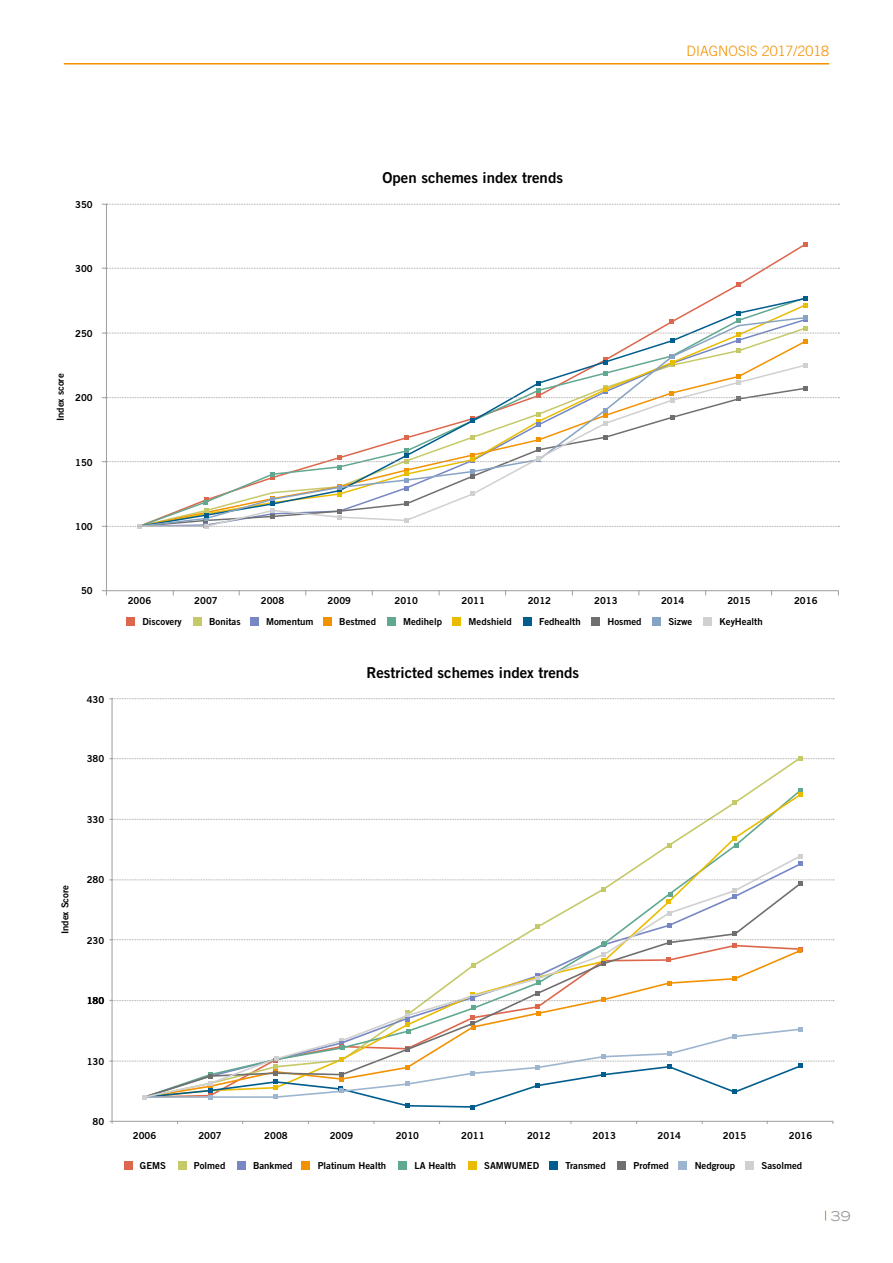
<style>
.page{position:relative;width:893px;height:1263px;background:#fff}
.page>*{position:absolute;margin:0;border:0;box-sizing:border-box;transform-origin:0 0}
.t1{font:15px "Trade Gothic LT Std Bd 2";color:#000}
.t2{font:300 14.25px "Trade Gothic LT Std";color:#f39200}
.t3{font:expanded 13.5px "Trade Gothic LT Std";color:#9d9d9c}
.t4{font:9.6px "Trade Gothic LT Std Bd 2";color:#000}
</style>
<div class="page">
<hr style="left:64px;top:63px;width:765px;height:2px;background:#f39200">
<svg style="left:370px;top:402px;width:360px;height:46px"></svg>
<div style="left:126px;top:617px;width:9px;height:8px;background:#dd674c"></div>
<div style="left:193px;top:617px;width:9px;height:8px;background:#c5c968"></div>
<div style="left:250px;top:617px;width:9px;height:8px;background:#7687c3"></div>
<div style="left:323px;top:617px;width:9px;height:8px;background:#f39200"></div>
<div style="left:387px;top:617px;width:9px;height:8px;background:#61a891"></div>
<div style="left:453px;top:617px;width:8px;height:8px;background:#eabc00"></div>
<div style="left:523px;top:617px;width:9px;height:8px;background:#005d8d"></div>
<div style="left:652px;top:617px;width:9px;height:8px;background:#86a3c3"></div>
<div style="left:703px;top:617px;width:9px;height:8px;background:#d0d0d0"></div>
<div style="left:591px;top:617px;width:9px;height:8px;background:#706f6f"></div>
<svg style="left:670px;top:415px;width:4px;height:4px"></svg>
<svg style="left:603px;top:435px;width:5px;height:4px"></svg>
<svg style="left:603px;top:408px;width:4px;height:17px"></svg>
<svg style="left:536px;top:438px;width:5px;height:4px"></svg>
<svg style="left:471px;top:417px;width:4px;height:6px"></svg>
<svg style="left:471px;top:435px;width:4px;height:4px"></svg>
<svg style="left:536px;top:412px;width:5px;height:15px"></svg>
<svg style="left:404px;top:436px;width:4px;height:4px"></svg>
<svg style="left:736px;top:283px;width:5px;height:4px"></svg>
<svg style="left:803px;top:242px;width:5px;height:4px"></svg>
<hr style="left:106px;top:204px;width:1px;height:391px;background:#9d9d9c">
<svg style="left:102px;top:448px;width:737px;height:81px"></svg>
<svg style="left:102px;top:296px;width:737px;height:106px"></svg>
<svg style="left:102px;top:268px;width:737px;height:1px"></svg>
<svg style="left:102px;top:204px;width:737px;height:1px"></svg>
<hr style="left:102px;top:590px;width:736px;height:1px;background:#9d9d9c">
<svg style="left:145px;top:794px;width:654px;height:61px"></svg>
<svg style="left:438px;top:855px;width:360px;height:136px"></svg>
<div style="left:124px;top:1161px;width:8px;height:8px;background:#dd674c"></div>
<div style="left:178px;top:1161px;width:8px;height:8px;background:#c5c968"></div>
<div style="left:237px;top:1161px;width:9px;height:8px;background:#7687c3"></div>
<div style="left:302px;top:1161px;width:8px;height:8px;background:#f39200"></div>
<div style="left:398px;top:1161px;width:9px;height:8px;background:#61a891"></div>
<div style="left:468px;top:1161px;width:9px;height:8px;background:#eabc00"></div>
<div style="left:549px;top:1161px;width:9px;height:8px;background:#005d8d"></div>
<div style="left:679px;top:1161px;width:8px;height:8px;background:#9eb5cf"></div>
<div style="left:746px;top:1161px;width:8px;height:8px;background:#d0d0d0"></div>
<div style="left:618px;top:1161px;width:8px;height:8px;background:#706f6f"></div>
<svg style="left:109px;top:698px;width:725px;height:1px"></svg>
<svg style="left:109px;top:819px;width:725px;height:1px"></svg>
<hr style="left:109px;top:1121px;width:724px;height:1px;background:#9d9d9c">
<hr style="left:112px;top:698px;width:1px;height:426px;background:#9d9d9c">
<svg style="left:667px;top:911px;width:4px;height:4px"></svg>
<svg style="left:798px;top:854px;width:5px;height:12px"></svg>
<svg style="left:109px;top:756px;width:725px;height:4px"></svg>
<svg style="left:733px;top:800px;width:4px;height:5px"></svg>
<svg style="left:667px;top:843px;width:4px;height:4px"></svg>
<svg style="left:798px;top:788px;width:4px;height:9px"></svg>
<svg style="left:732px;top:836px;width:6px;height:12px"></svg>
<svg style="left:109px;top:879px;width:725px;height:25px"></svg>
<svg style="left:109px;top:923px;width:725px;height:62px"></svg>
<svg style="left:109px;top:991px;width:725px;height:118px"></svg>
<h2 class="t2" style="left:687px;top:43px;width:144px">DIAGNOSIS 2017/2018</h2>
<p class="t4" style="left:75px;top:198px;width:19px">350</p>
<p class="t4" style="left:75px;top:263px;width:19px">300</p>
<p class="t4" style="left:75px;top:327px;width:19px">250</p>
<p class="t4" style="left:54px;top:421px;width:49px;rotate:-90deg">Index score</p>
<p class="t4" style="left:75px;top:392px;width:19px">200</p>
<p class="t4" style="left:75px;top:456px;width:19px">150</p>
<p class="t4" style="left:75px;top:521px;width:19px">100</p>
<p class="t4" style="left:81px;top:585px;width:13px">50</p>
<p class="t4" style="left:87px;top:693px;width:19px">430</p>
<p class="t4" style="left:87px;top:753px;width:19px">380</p>
<p class="t4" style="left:87px;top:814px;width:19px">330</p>
<p class="t4" style="left:59px;top:934px;width:51px;rotate:-90deg">Index Score</p>
<p class="t4" style="left:87px;top:874px;width:19px">280</p>
<p class="t4" style="left:87px;top:934px;width:19px">230</p>
<p class="t4" style="left:87px;top:995px;width:19px">180</p>
<p class="t4" style="left:87px;top:1055px;width:19px">130</p>
<p class="t4" style="left:93px;top:1116px;width:13px">80</p>
<h1 class="t1" style="left:383px;top:169px;width:182px">Open schemes index trends</h1>
<p class="t4" style="left:128px;top:595px;width:25px">2006</p>
<p class="t4" style="left:194px;top:595px;width:25px">2007</p>
<p class="t4" style="left:261px;top:595px;width:25px">2008</p>
<p class="t4" style="left:328px;top:595px;width:25px">2009</p>
<p class="t4" style="left:395px;top:595px;width:25px">2010</p>
<p class="t4" style="left:462px;top:595px;width:25px">2011</p>
<p class="t4" style="left:528px;top:595px;width:25px">2012</p>
<p class="t4" style="left:594px;top:595px;width:25px">2013</p>
<p class="t4" style="left:661px;top:595px;width:25px">2014</p>
<p class="t4" style="left:727px;top:595px;width:25px">2015</p>
<p class="t4" style="left:794px;top:595px;width:25px">2016</p>
<p class="t4" style="left:142px;top:615px;width:41px">Discovery</p>
<p class="t4" style="left:209px;top:615px;width:33px">Bonitas</p>
<p class="t4" style="left:266px;top:615px;width:49px">Momentum</p>
<p class="t4" style="left:339px;top:615px;width:38px">Bestmed</p>
<p class="t4" style="left:403px;top:615px;width:40px">Medihelp</p>
<p class="t4" style="left:469px;top:615px;width:45px">Medshield</p>
<p class="t4" style="left:539px;top:615px;width:43px">Fedhealth</p>
<p class="t4" style="left:607px;top:615px;width:36px">Hosmed</p>
<p class="t4" style="left:668px;top:615px;width:25px">Sizwe</p>
<p class="t4" style="left:719px;top:615px;width:45px">KeyHealth</p>
<h1 class="t1" style="left:366px;top:663px;width:214px">Restricted schemes index trends</h1>
<p class="t4" style="left:133px;top:1130px;width:25px">2006</p>
<p class="t4" style="left:198px;top:1130px;width:25px">2007</p>
<p class="t4" style="left:264px;top:1130px;width:25px">2008</p>
<p class="t4" style="left:330px;top:1130px;width:25px">2009</p>
<p class="t4" style="left:396px;top:1130px;width:25px">2010</p>
<p class="t4" style="left:461px;top:1130px;width:25px">2011</p>
<p class="t4" style="left:527px;top:1130px;width:25px">2012</p>
<p class="t4" style="left:593px;top:1130px;width:25px">2013</p>
<p class="t4" style="left:658px;top:1130px;width:25px">2014</p>
<p class="t4" style="left:723px;top:1130px;width:25px">2015</p>
<p class="t4" style="left:789px;top:1130px;width:25px">2016</p>
<p class="t4" style="left:140px;top:1159px;width:28px">GEMS</p>
<p class="t4" style="left:194px;top:1159px;width:33px">Polmed</p>
<p class="t4" style="left:253px;top:1159px;width:41px">Bankmed</p>
<p class="t4" style="left:318px;top:1159px;width:70px">Platinum Health</p>
<p class="t4" style="left:414px;top:1159px;width:43px">LA Health</p>
<p class="t4" style="left:484px;top:1159px;width:56px">SAMWUMED</p>
<p class="t4" style="left:565px;top:1159px;width:42px">Transmed</p>
<p class="t4" style="left:634px;top:1159px;width:37px">Profmed</p>
<p class="t4" style="left:695px;top:1159px;width:42px">Nedgroup</p>
<p class="t4" style="left:762px;top:1159px;width:42px">Sasolmed</p>
<h3 class="t3" style="left:831px;top:1207px;width:21px">39</h3>
</div>
